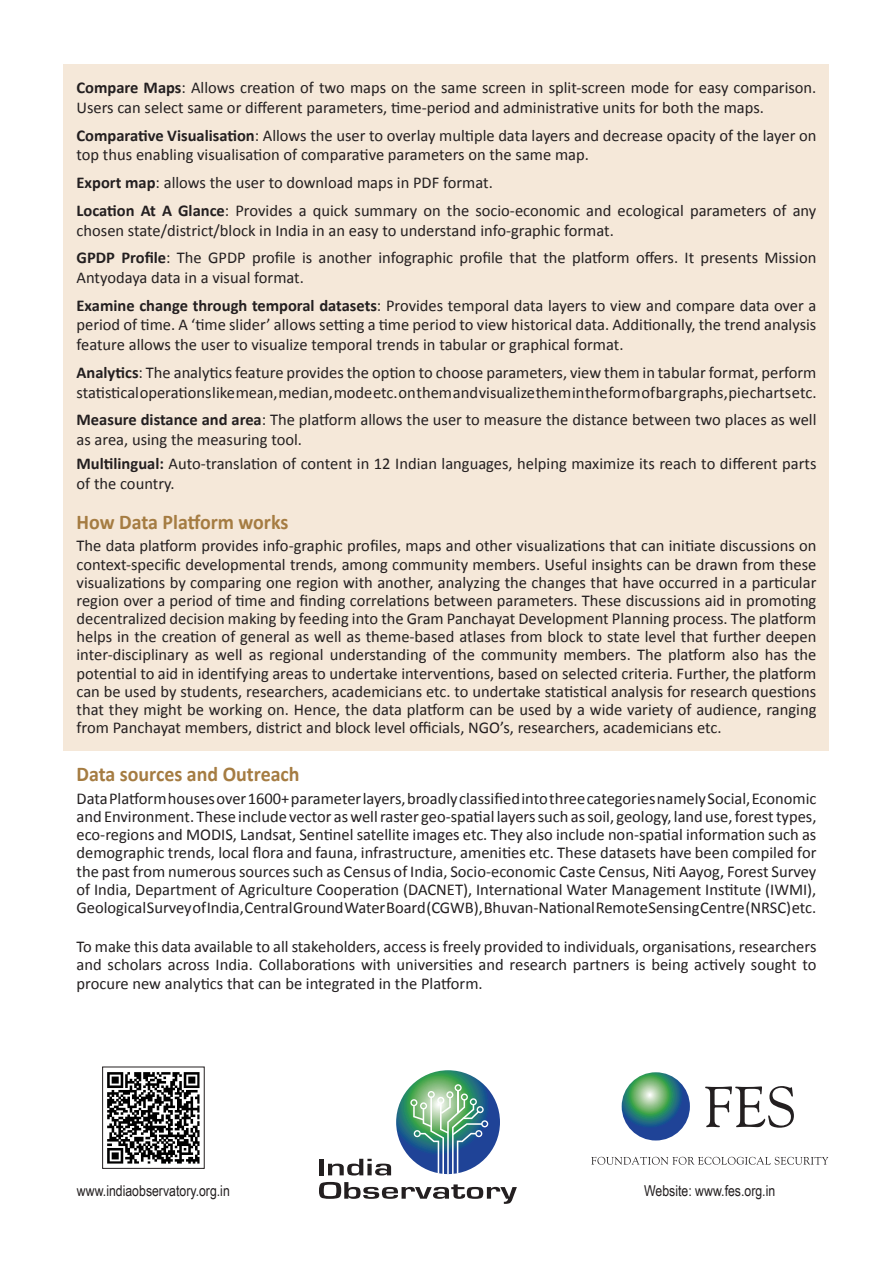
<style>
.page{position:relative;width:893px;height:1263px;background:#fff}
.page>*{position:absolute;margin:0;border:0;box-sizing:border-box;transform-origin:0 0}
.Heading_2{font:700 21px "Calibri";color:#a57c42;scale:.95 1}
.t1{font:16.5px/18.1px "Calibri";color:#231f20}
.t2{font:15px "Arial Narrow";color:#231f20}
.s1{font-weight:700}
</style>
<div class="page">
<div style="left:64px;top:64px;width:765px;height:686px;background:#f5e8d9"></div>
<img style="left:107px;top:1072px;width:93px;height:92px">
<svg style="left:622px;top:1072px;width:68px;height:68px;background:#428182"></svg>
<svg style="left:705px;top:1086px;width:89px;height:42px"></svg>
<svg style="left:591px;top:1157px;width:237px;height:8px"></svg>
<div style="left:319px;top:1159px;width:5px;height:16px;background:#231f20"></div>
<svg style="left:328px;top:1159px;width:63px;height:16px"></svg>
<svg style="left:319px;top:1182px;width:198px;height:22px"></svg>
<svg style="left:396px;top:1070px;width:104px;height:104px;background:#2e747c"></svg>
<svg style="left:410px;top:1084px;width:78px;height:90px;background:#6c9c9e"></svg>
<p class="t1" style="left:77px;top:78px;width:741px;line-height:19.8px"><span class="s1">Compare Maps</span>: Allows creation of two maps on the same screen in split-screen mode for easy comparison.<br>Users can select same or different parameters, time-period and administrative units for both the maps.</p>
<p class="t1" style="left:77px;top:125px;width:741px;line-height:19.8px"><span class="s1">Comparative Visualisation</span>: Allows the user to overlay multiple data layers and decrease opacity of the layer on top thus enabling visualisation of comparative parameters on the same map.</p>
<p class="t1" style="left:77px;top:174px;width:418px"><span class="s1">Export map</span>: allows the user to download maps in PDF format.</p>
<p class="t1" style="left:77px;top:200px;width:741px;line-height:19.8px"><span class="s1">Location At A Glance</span>: Provides a quick summary on the socio-economic and ecological parameters of any chosen state/district/block in India in an easy to understand info-graphic format.</p>
<p class="t1" style="left:77px;top:248px;width:741px;line-height:19.8px"><span class="s1">GPDP Profile</span>: The GPDP profile is another infographic profile that the platform offers. It presents Mission<br>Antyodaya data in a visual format.</p>
<p class="t1" style="left:77px;top:295px;width:741px;line-height:19.8px;text-align:justify"><span class="s1">Examine change through temporal datasets</span>: Provides temporal data layers to view and compare data over a period of time. A ‘time slider’ allows setting a time period to view historical data. Additionally, the trend analysis feature allows the user to visualize temporal trends in tabular or graphical format.</p>
<p class="t1" style="left:77px;top:363px;width:741px;line-height:19.8px"><span class="s1">Analytics</span>: The analytics feature provides the option to choose parameters, view them in tabular format, perform statistical operations like mean, median, mode etc. on them and visualize them in the form of bar graphs, pie charts etc.</p>
<p class="t1" style="left:77px;top:410px;width:741px;line-height:19.8px"><span class="s1">Measure distance and area</span>: The platform allows the user to measure the distance between two places as well as area, using the measuring tool.</p>
<p class="t1" style="left:77px;top:454px;width:741px;line-height:19.8px"><span class="s1">Multilingual:</span> Auto-translation of content in 12 Indian languages, helping maximize its reach to different parts of the country.</p>
<p class="Heading_2" style="left:77px;top:509px;width:225px">How Data Platform works</p>
<p class="t1" style="left:77px;top:537px;width:741px;text-align:justify">The data platform provides info-graphic profiles, maps and other visualizations that can initiate discussions on context-specific developmental trends, among community members. Useful insights can be drawn from these visualizations by comparing one region with another, analyzing the changes that have occurred in a particular region over a period of time and finding correlations between parameters. These discussions aid in promoting decentralized decision making by feeding into the Gram Panchayat Development Planning process. The platform helps in the creation of general as well as theme-based atlases from block to state level that further deepen inter-disciplinary as well as regional understanding of the community members. The platform also has the potential to aid in identifying areas to undertake interventions, based on selected criteria. Further, the platform can be used by students, researchers, academicians etc. to undertake statistical analysis for research questions that they might be working on. Hence, the data platform can be used by a wide variety of audience, ranging from Panchayat members, district and block level officials, NGO’s, researchers, academicians etc.</p>
<p class="Heading_2" style="left:77px;top:761px;width:236px">Data sources and Outreach</p>
<p class="t1" style="left:77px;top:789px;width:741px;text-align:justify">Data Platform houses over 1600+ parameter layers, broadly classified into three categories namely Social, Economic and Environment. These include vector as well raster geo-spatial layers such as soil, geology, land use, forest types, eco-regions and MODIS, Landsat, Sentinel satellite images etc. They also include non-spatial information such as demographic trends, local flora and fauna, infrastructure, amenities etc. These datasets have been compiled for the past from numerous sources such as Census of India, Socio-economic Caste Census, Niti Aayog, Forest Survey of India, Department of Agriculture Cooperation (DACNET), International Water Management Institute (IWMI), Geological Survey of India, Central Ground Water Board (CGWB), Bhuvan-National Remote Sensing Centre (NRSC) etc.</p>
<p class="t1" style="left:77px;top:938px;width:741px;text-align:justify">To make this data available to all stakeholders, access is freely provided to individuals, organisations, researchers and scholars across India. Collaborations with universities and research partners is being actively sought to procure new analytics that can be integrated in the Platform.</p>
<p class="t2" style="left:77px;top:1180px;width:154px">www.indiaobservatory.org.in</p>
<p class="t2" style="left:644px;top:1180px;width:133px">Website: www.fes.org.in</p>
</div>
